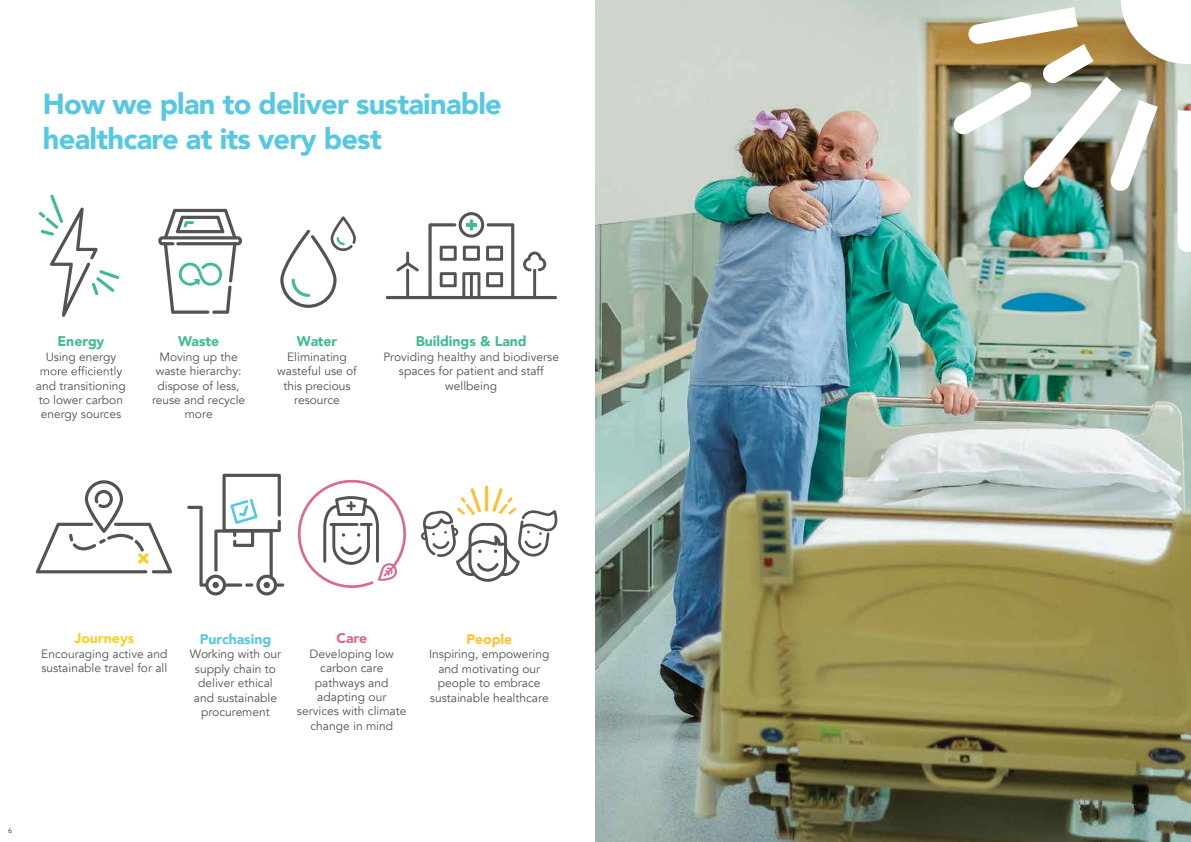
<style>
.page{position:relative;width:1191px;height:842px;background:#fff}
.page>*{position:absolute;margin:0;border:0;box-sizing:border-box;transform-origin:0 0}
.t1{font:900 29px/34.8px "Avenir";letter-spacing:-.025em;color:#57c8e1}
.t2{font:900 14px "Avenir";color:#42bb95}
.t3{font:900 14px "Avenir";color:#57c8e1}
.t4{font:900 14px "Avenir";color:#f5d220}
.t5{font:900 14px "Avenir";color:#fec133}
.t6{font:900 14px "Avenir";color:#da6891}
.t7{font:12px/14.4px "Avenir";color:#535254;text-align:center}
.t8{font:300 8px "Gill Sans";color:#000}
</style>
<div class="page">
<svg style="left:39px;top:194px;width:80px;height:123px"></svg>
<svg style="left:41px;top:366px;width:81px;height:12px"></svg>
<svg style="left:158px;top:209px;width:84px;height:105px"></svg>
<svg style="left:280px;top:216px;width:76px;height:92px"></svg>
<hr style="left:386px;top:296px;width:171px;height:3px;background:#535254;border-radius:2px">
<hr style="left:533px;top:269px;width:3px;height:28px;background:#535254">
<svg style="left:396px;top:252px;width:23px;height:20px"></svg>
<hr style="left:406px;top:269px;width:3px;height:30px;background:#535254">
<svg style="left:523px;top:252px;width:23px;height:19px"></svg>
<svg style="left:428px;top:212px;width:86px;height:84px"></svg>
<svg style="left:36px;top:480px;width:136px;height:93px"></svg>
<svg style="left:274px;top:583px;width:10px;height:4px"></svg>
<svg style="left:187px;top:474px;width:94px;height:121px"></svg>
<svg style="left:298px;top:479px;width:108px;height:109px"></svg>
<hr style="left:485px;top:485px;width:3px;height:30px;background:#fec133;border-radius:2px">
<svg style="left:421px;top:488px;width:137px;height:94px"></svg>
<img style="left:595px;top:0;width:596px;height:842px">
<img style="left:952px;top:0;width:239px;height:252px">
<h1 class="t1" style="left:43px;top:86px;width:460px">How we plan to deliver sustainable healthcare at its very best</h1>
<p class="t2" style="left:57px;top:329px;width:48px">Energy</p>
<p class="t7" style="left:46px;top:350px;width:72px">Using energy</p>
<p class="t7" style="left:36px;top:378px;width:91px;text-align:left">and transitioning to lower carbon energy sources</p>
<p class="t2" style="left:178px;top:329px;width:43px">Waste</p>
<p class="t7" style="left:152px;top:350px;width:95px">Moving up the waste hierarchy: dispose of less, reuse and recycle more</p>
<p class="t2" style="left:297px;top:329px;width:42px">Water</p>
<p class="t7" style="left:277px;top:350px;width:81px">Eliminating wasteful use of this precious resource</p>
<p class="t2" style="left:416px;top:329px;width:112px">Buildings &amp; Land</p>
<p class="t7" style="left:383px;top:350px;width:177px">Providing healthy and biodiverse spaces for patient and staff wellbeing</p>
<p class="t4" style="left:74px;top:626px;width:61px">Journeys</p>
<p class="t7" style="left:41px;top:647px;width:128px;text-align:left">Encouraging active and sustainable travel for all</p>
<p class="t3" style="left:200px;top:627px;width:73px">Purchasing</p>
<p class="t7" style="left:190px;top:647px;width:93px">Working with our supply chain to deliver ethical and sustainable procurement</p>
<p class="t6" style="left:336px;top:626px;width:32px">Care</p>
<p class="t7" style="left:297px;top:647px;width:111px">Developing low carbon care pathways and adapting our services with climate change in mind</p>
<p class="t5" style="left:466px;top:627px;width:47px">People</p>
<p class="t7" style="left:429px;top:647px;width:122px">Inspiring, empowering and motivating our people to embrace sustainable healthcare</p>
<p class="t8" style="left:8px;top:825px;width:5px">6</p>
</div>
